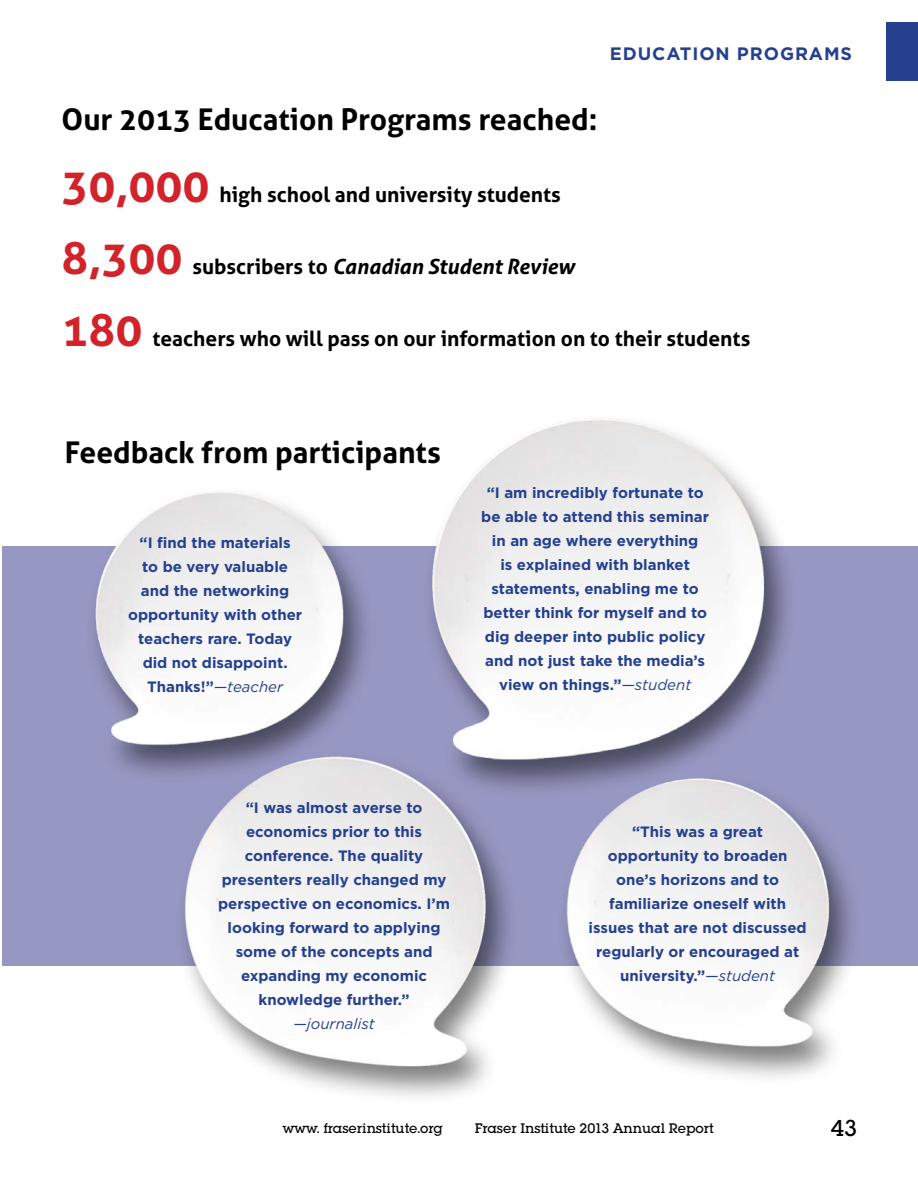
<style>
.page{position:relative;width:918px;height:1188px;background:#fff}
.page>*{position:absolute;margin:0;border:0;box-sizing:border-box;transform-origin:0 0}
.t1{font:700 30px "Aller";color:#000}
.t2{font:500 22.5px "Lubalin Graph Std";color:#000}
.t3{font:700 21px "Aller";color:#000}
.t4{font:italic 700 21px "Aller";color:#000}
.t5{font:700 18px "Gotham";letter-spacing:.05em;color:#25408f}
.t6{font:700 15px/24px "Gotham";color:#25408f;text-align:center}
.t7{font:italic 15px "Gotham";color:#25408f}
.t8{font:500 13.5px "Lubalin Graph Std";color:#000}
.s1{font-size:45px;color:#d2232a}
.s2{font-style:normal;font-size:45px;color:#d2232a}
.s3{font-style:normal}
.s4{font-weight:400;font-style:italic}
</style>
<div class="page">
<div style="left:2px;top:546px;width:916px;height:420px;background:#9797c3"></div>
<div style="left:887px;top:23px;width:31px;height:58px;background:#25408f"></div>
<div style="left:421px;top:413px;width:377px;height:386px;background:#000;opacity:.51"></div>
<img style="left:421px;top:415px;width:351px;height:353px">
<div style="left:84px;top:486px;width:293px;height:298px;background:#000;opacity:.51"></div>
<img style="left:84px;top:488px;width:264px;height:263px">
<div style="left:174px;top:752px;width:345px;height:353px;background:#000;opacity:.51"></div>
<img style="left:179px;top:754px;width:334px;height:320px">
<div style="left:556px;top:773px;width:306px;height:313px;background:#000;opacity:.51"></div>
<img style="left:562px;top:775px;width:290px;height:278px">
<p class="t5" style="left:610px;top:41px;width:244px">EDUCATION PROGRAMS</p>
<h1 class="t1" style="left:62px;top:101px;width:537px">Our 2013 Education Programs reached:</h1>
<h3 class="t3" style="left:62px;top:182px;width:501px"><span class="s1">30,000</span> high school and university students</h3>
<h3 class="t4" style="left:62px;top:254px;width:515px"><span class="s2">8,300</span> <span class="s3">subscribers to</span> Canadian Student Review</h3>
<h3 class="t3" style="left:62px;top:326px;width:690px"><span class="s1">180</span> teachers who will pass on our information on to their students</h3>
<h1 class="t1" style="left:65px;top:434px;width:378px">Feedback from participants</h1>
<p class="t6" style="left:128px;top:531px;width:176px">“I find the materials<br>to be very valuable and the networking opportunity with other teachers rare. Today did not disappoint.<br>Thanks!”<span class="s4">—teacher</span></p>
<p class="t6" style="left:481px;top:481px;width:229px">“I am incredibly fortunate to be able to attend this seminar in an age where everything<br>is explained with blanket statements, enabling me to better think for myself and to dig deeper into public policy and not just take the media’s view on things.”<span class="s4">—student</span></p>
<p class="t6" style="left:218px;top:795px;width:233px">“I was almost averse to economics prior to this conference. The quality presenters really changed my perspective on economics. I’m looking forward to applying some of the concepts and expanding my economic knowledge further.”</p>
<p class="t7" style="left:293px;top:1014px;width:83px">—journalist</p>
<p class="t6" style="left:589px;top:819px;width:220px">“This was a great opportunity to broaden one’s horizons and to familiarize oneself with issues that are not discussed regularly or encouraged at university.”<span class="s4">—student</span></p>
<p class="t8" style="left:283px;top:1120px;width:162px">www. fraserinstitute.org</p>
<p class="t8" style="left:475px;top:1120px;width:241px">Fraser Institute 2013 Annual Report</p>
<h2 class="t2" style="left:831px;top:1114px;width:28px">43</h2>
</div>
